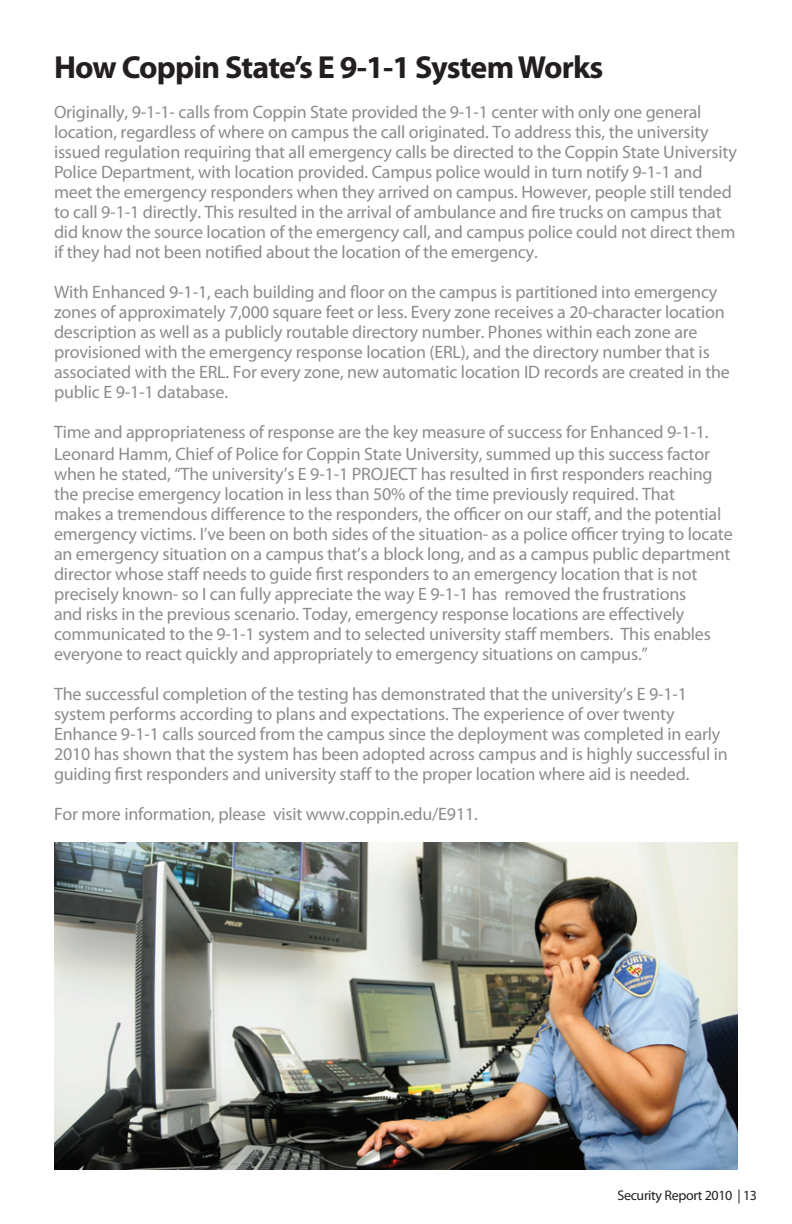
<style>
.page{position:relative;width:792px;height:1224px;background:#fff}
.page>*{position:absolute;margin:0;border:0;box-sizing:border-box;transform-origin:0 0}
.t1{font:700 32px "Myriad Pro";letter-spacing:-.03em;color:#231f20}
.t2{font:18px/20px "Myriad Pro";letter-spacing:-.01em;color:#8a8c8f}
.t3{font:14px "Myriad Pro";letter-spacing:-.025em;color:#231f20}
</style>
<div class="page">
<img style="left:54px;top:843px;width:684px;height:327px">
<h1 class="t1" style="left:54px;top:46px;width:551px">How Coppin State’s E 9-1-1 System Works</h1>
<p class="t2" style="left:54px;top:102px;width:684px">Originally, 9-1-1- calls from Coppin State provided the 9-1-1 center with only one general location, regardless of where on campus the call originated. To address this, the university issued regulation requiring that all emergency calls be directed to the Coppin State University Police Department, with location provided. Campus police would in turn notify 9-1-1 and meet the emergency responders when they arrived on campus. However, people still tended to call 9-1-1 directly. This resulted in the arrival of ambulance and fire trucks on campus that did know the source location of the emergency call, and campus police could not direct them if they had not been notified about the location of the emergency.</p>
<p class="t2" style="left:54px;top:282px;width:677px">With Enhanced 9-1-1, each building and floor on the campus is partitioned into emergency zones of approximately 7,000 square feet or less. Every zone receives a 20-character location description as well as a publicly routable directory number. Phones within each zone are provisioned with the emergency response location (ERL), and the directory number that is associated with the ERL. For every zone, new automatic location ID records are created in the public E 9-1-1 database.</p>
<p class="t2" style="left:54px;top:421px;width:657px;line-height:22px">Time and appropriateness of response are the key measure of success for Enhanced 9-1-1.<br>Leonard Hamm, Chief of Police for Coppin State University, summed up this success factor</p>
<p class="t2" style="left:54px;top:464px;width:680px">when he stated, “The university’s E 9-1-1 PROJECT has resulted in first responders reaching the precise emergency location in less than 50% of the time previously required. That<br>makes a tremendous difference to the responders, the officer on our staff, and the potential emergency victims. I’ve been on both sides of the situation- as a police officer trying to locate an emergency situation on a campus that’s a block long, and as a campus public department director whose staff needs to guide first responders to an emergency location that is not precisely known- so I can fully appreciate the way E 9-1-1 has removed the frustrations<br>and risks in the previous scenario. Today, emergency response locations are effectively communicated to the 9-1-1 system and to selected university staff members. This enables everyone to react quickly and appropriately to emergency situations on campus.”</p>
<p class="t2" style="left:54px;top:684px;width:675px">The successful completion of the testing has demonstrated that the university’s E 9-1-1 system performs according to plans and expectations. The experience of over twenty Enhance 9-1-1 calls sourced from the campus since the deployment was completed in early 2010 has shown that the system has been adopted across campus and is highly successful in guiding first responders and university staff to the proper location where aid is needed.</p>
<p class="t2" style="left:54px;top:804px;width:425px">For more information, please visit www.coppin.edu/E911.</p>
<p class="t3" style="left:617px;top:1187px;width:141px">Security Report 2010 | 13</p>
</div>
